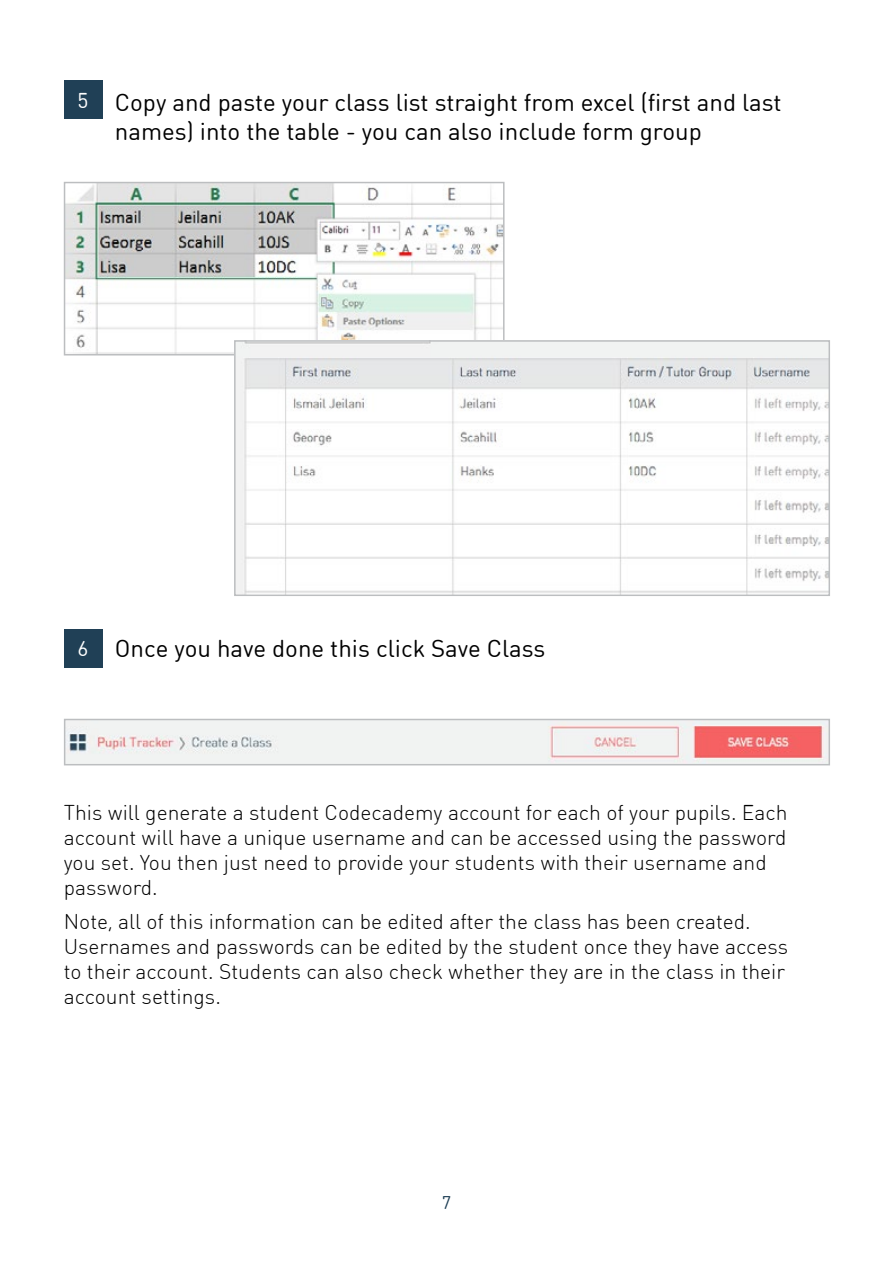
<style>
.page{position:relative;width:893px;height:1263px;background:#fff}
.page>*{position:absolute;margin:0;border:0;box-sizing:border-box;transform-origin:0 0}
.t1{font:24px/28.8px "DIN Round OT";color:#000}
.t2{font:300 21px/25.2px "DIN Round OT";color:#000}
.t3{font:21px "DIN Round OT";color:#fff}
.t4{font:18px "DIN Round OT";color:#204056}
</style>
<div class="page">
<img style="left:67px;top:185px;width:435px;height:167px">
<div style="left:64px;top:182px;width:441px;height:173px;border:2px solid #bcbec0"></div>
<img style="left:237px;top:343px;width:590px;height:250px">
<div style="left:234px;top:340px;width:596px;height:256px;border:2px solid #bcbec0"></div>
<img style="left:67px;top:722px;width:760px;height:40px">
<div style="left:64px;top:719px;width:766px;height:46px;border:2px solid #bcbec0"></div>
<div style="left:64px;top:81px;width:38px;height:38px;background:#204056"></div>
<div style="left:64px;top:629px;width:38px;height:38px;background:#204056"></div>
<p class="t3" style="left:78px;top:87px;width:12px">5</p>
<p class="t1" style="left:115px;top:88px;width:668px">Copy and paste your class list straight from excel (first and last names) into the table - you can also include form group</p>
<p class="t3" style="left:78px;top:636px;width:12px">6</p>
<p class="t1" style="left:115px;top:634px;width:432px">Once you have done this click Save Class</p>
<p class="t2" style="left:64px;top:799px;width:725px">This will generate a student Codecademy account for each of your pupils. Each account will have a unique username and can be accessed using the password you set. You then just need to provide your students with their username and password.</p>
<p class="t2" style="left:64px;top:908px;width:726px">Note, all of this information can be edited after the class has been created.<br>Usernames and passwords can be edited by the student once they have access to their account. Students can also check whether they are in the class in their account settings.</p>
<p class="t4" style="left:442px;top:1191px;width:11px">7</p>
</div>
